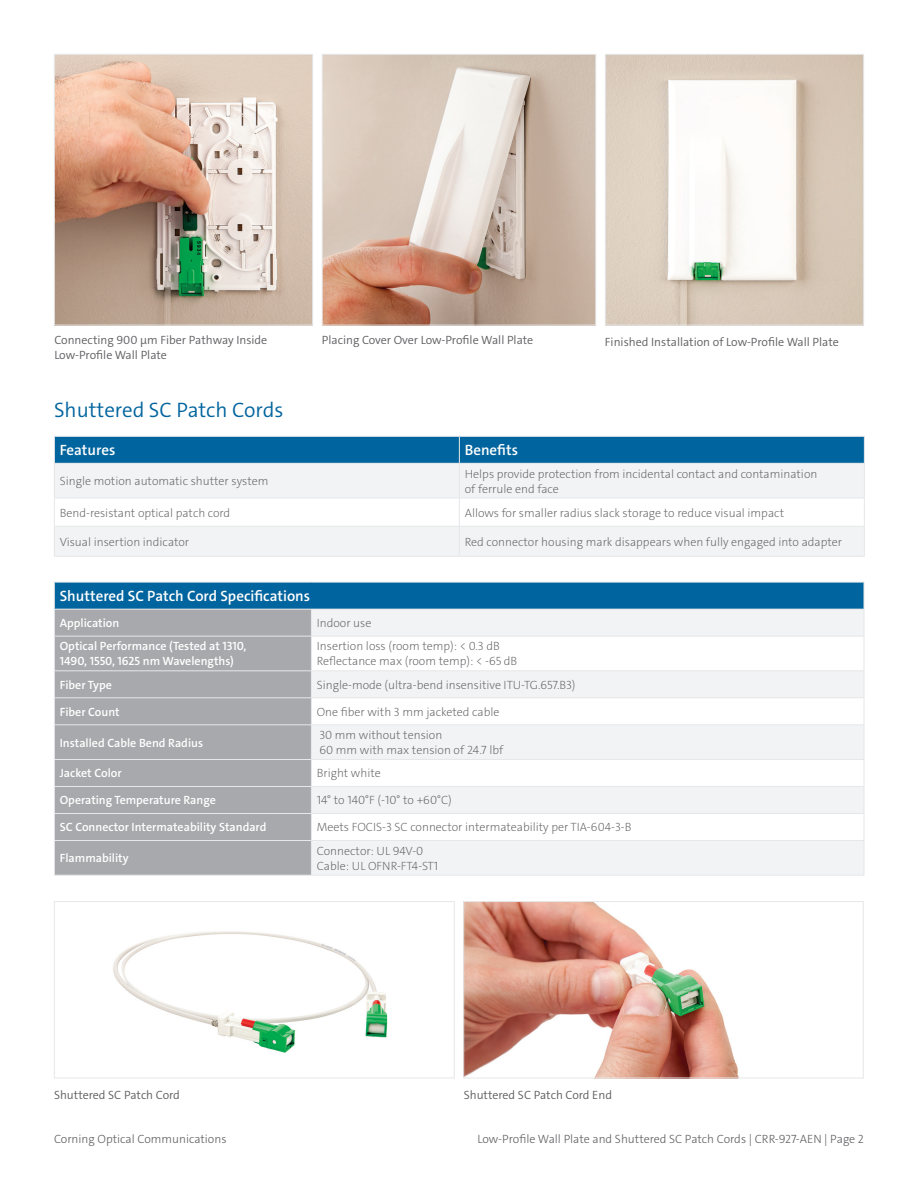
<style>
.page{position:relative;width:918px;height:1188px;background:#fff}
.page>*{position:absolute;margin:0;border:0;box-sizing:border-box;transform-origin:0 0}
.Table_Header{font:300 21px "The Sans E4 s";color:#00649e}
.Table_Header-2{font:600 15px "The Sans E4 s";color:#fff}
.Table_Body_XLight{font:200 12px/15px "The Sans E4 s";color:#5f5f62}
.Table_Subhead{font:600 12px/15px "The Sans E4 s";color:#fff}
.t1{font:300 12px/15px "The Sans E4 s";color:#5f5f62}
.t2{font:300 12px "The Sans E4 s";color:#5f5f62}
</style>
<div class="page">
<img style="left:56px;top:56px;width:255px;height:267px">
<div style="left:54px;top:54px;width:259px;height:271px;border:1px solid #e6e7e9"></div>
<img style="left:324px;top:56px;width:270px;height:267px">
<div style="left:322px;top:54px;width:274px;height:271px;border:1px solid #e6e7e9"></div>
<img style="left:607px;top:56px;width:255px;height:267px">
<div style="left:605px;top:54px;width:259px;height:271px;border:1px solid #e6e7e9"></div>
<img style="left:113px;top:931px;width:275px;height:122px">
<div style="left:54px;top:901px;width:401px;height:177px;border:1px solid #e6e7e9"></div>
<img style="left:465px;top:903px;width:274px;height:173px">
<div style="left:463px;top:901px;width:401px;height:177px;border:1px solid #e6e7e9"></div>
<svg style="left:55px;top:464px;width:809px;height:92px;fill:#f2f3f4"></svg>
<svg style="left:54px;top:436px;width:811px;height:27px;background:#0969a1"></svg>
<hr style="left:54px;top:463px;width:405px;height:1px;background:#e6e7e9">
<hr style="left:54px;top:464px;width:1px;height:34px;background:#e6e7e9">
<hr style="left:459px;top:463px;width:406px;height:1px;background:#e6e7e9">
<hr style="left:459px;top:464px;width:1px;height:34px;background:#e6e7e9">
<hr style="left:864px;top:464px;width:1px;height:34px;background:#e6e7e9">
<hr style="left:54px;top:498px;width:405px;height:1px;background:#e6e7e9">
<hr style="left:459px;top:498px;width:406px;height:1px;background:#e6e7e9">
<hr style="left:54px;top:526px;width:405px;height:1px;background:#e6e7e9">
<svg style="left:54px;top:499px;width:1px;height:57px"></svg>
<hr style="left:459px;top:526px;width:406px;height:1px;background:#e6e7e9">
<svg style="left:459px;top:499px;width:1px;height:57px"></svg>
<svg style="left:864px;top:499px;width:1px;height:57px"></svg>
<hr style="left:54px;top:556px;width:405px;height:1px;background:#e6e7e9">
<hr style="left:459px;top:556px;width:406px;height:1px;background:#e6e7e9">
<div style="left:54px;top:582px;width:810px;height:27px;background:#00649e"></div>
<div style="left:55px;top:610px;width:256px;height:265px;background:#a8a9ad"></div>
<svg style="left:312px;top:610px;width:552px;height:265px;fill:#f2f3f4"></svg>
<hr style="left:54px;top:582px;width:257px;height:1px;background:#e6e7e9">
<hr style="left:311px;top:582px;width:553px;height:1px;background:#e6e7e9">
<hr style="left:54px;top:609px;width:257px;height:1px;background:#e6e7e9">
<svg style="left:54px;top:583px;width:1px;height:53px"></svg>
<hr style="left:311px;top:609px;width:553px;height:1px;background:#e6e7e9">
<svg style="left:311px;top:610px;width:1px;height:26px"></svg>
<svg style="left:864px;top:583px;width:1px;height:53px"></svg>
<hr style="left:54px;top:636px;width:257px;height:1px;background:#e6e7e9">
<hr style="left:54px;top:637px;width:1px;height:33px;background:#e6e7e9">
<hr style="left:311px;top:636px;width:553px;height:1px;background:#e6e7e9">
<hr style="left:311px;top:637px;width:1px;height:33px;background:#e6e7e9">
<hr style="left:864px;top:637px;width:1px;height:33px;background:#e6e7e9">
<hr style="left:54px;top:670px;width:257px;height:1px;background:#e6e7e9">
<hr style="left:311px;top:670px;width:553px;height:1px;background:#e6e7e9">
<hr style="left:54px;top:697px;width:257px;height:1px;background:#e6e7e9">
<svg style="left:54px;top:671px;width:1px;height:53px"></svg>
<hr style="left:311px;top:697px;width:553px;height:1px;background:#e6e7e9">
<svg style="left:311px;top:671px;width:1px;height:53px"></svg>
<svg style="left:864px;top:671px;width:1px;height:53px"></svg>
<hr style="left:54px;top:724px;width:257px;height:1px;background:#e6e7e9">
<hr style="left:54px;top:725px;width:1px;height:34px;background:#e6e7e9">
<hr style="left:311px;top:724px;width:553px;height:1px;background:#e6e7e9">
<hr style="left:311px;top:725px;width:1px;height:34px;background:#e6e7e9">
<hr style="left:864px;top:725px;width:1px;height:34px;background:#e6e7e9">
<hr style="left:54px;top:759px;width:257px;height:1px;background:#e6e7e9">
<hr style="left:311px;top:759px;width:553px;height:1px;background:#e6e7e9">
<hr style="left:54px;top:786px;width:257px;height:1px;background:#e6e7e9">
<hr style="left:311px;top:786px;width:553px;height:1px;background:#e6e7e9">
<hr style="left:54px;top:813px;width:257px;height:1px;background:#e6e7e9">
<svg style="left:54px;top:760px;width:1px;height:80px"></svg>
<hr style="left:311px;top:813px;width:553px;height:1px;background:#e6e7e9">
<svg style="left:311px;top:760px;width:1px;height:80px"></svg>
<svg style="left:864px;top:760px;width:1px;height:80px"></svg>
<hr style="left:54px;top:840px;width:257px;height:1px;background:#e6e7e9">
<hr style="left:54px;top:841px;width:1px;height:34px;background:#e6e7e9">
<hr style="left:311px;top:840px;width:553px;height:1px;background:#e6e7e9">
<hr style="left:311px;top:841px;width:1px;height:34px;background:#e6e7e9">
<hr style="left:864px;top:841px;width:1px;height:34px;background:#e6e7e9">
<hr style="left:54px;top:875px;width:257px;height:1px;background:#e6e7e9">
<hr style="left:311px;top:875px;width:553px;height:1px;background:#e6e7e9">
<p class="t1" style="left:54px;top:333px;width:214px">Connecting 900 µm Fiber Pathway Inside<br>Low-Profile Wall Plate</p>
<p class="t1" style="left:322px;top:333px;width:213px">Placing Cover Over Low-Profile Wall Plate</p>
<p class="t1" style="left:605px;top:334px;width:235px">Finished Installation of Low-Profile Wall Plate</p>
<p class="Table_Header" style="left:54px;top:396px;width:231px">Shuttered SC Patch Cords</p>
<p class="Table_Header-2" style="left:60px;top:441px;width:57px">Features</p>
<p class="Table_Header-2" style="left:465px;top:441px;width:55px">Benefits</p>
<p class="Table_Body_XLight" style="left:60px;top:474px;width:210px">Single motion automatic shutter system</p>
<p class="Table_Body_XLight" style="left:465px;top:466px;width:354px">Helps provide protection from incidental contact and contamination of ferrule end face</p>
<p class="Table_Body_XLight" style="left:60px;top:505px;width:172px">Bend-resistant optical patch cord</p>
<p class="Table_Body_XLight" style="left:465px;top:505px;width:321px">Allows for smaller radius slack storage to reduce visual impact</p>
<p class="Table_Body_XLight" style="left:60px;top:534px;width:131px">Visual insertion indicator</p>
<p class="Table_Body_XLight" style="left:465px;top:534px;width:379px">Red connector housing mark disappears when fully engaged into adapter</p>
<p class="Table_Header-2" style="left:60px;top:586px;width:252px">Shuttered SC Patch Cord Specifications</p>
<p class="Table_Subhead" style="left:60px;top:616px;width:61px">Application</p>
<p class="Table_Body_XLight" style="left:317px;top:616px;width:56px">Indoor use</p>
<p class="Table_Subhead" style="left:60px;top:639px;width:188px">Optical Performance (Tested at 1310,<br>1490, 1550, 1625 nm Wavelengths)</p>
<p class="Table_Body_XLight" style="left:317px;top:639px;width:184px">Insertion loss (room temp): &lt; 0.3 dB</p>
<p class="Table_Body_XLight" style="left:317px;top:654px;width:202px">Reflectance max (room temp): &lt; -65 dB</p>
<p class="Table_Subhead" style="left:60px;top:677px;width:54px">Fiber Type</p>
<p class="Table_Body_XLight" style="left:317px;top:677px;width:260px">Single-mode (ultra-bend insensitive ITU-TG.657.B3)</p>
<p class="Table_Subhead" style="left:60px;top:704px;width:61px">Fiber Count</p>
<p class="Table_Body_XLight" style="left:317px;top:704px;width:184px">One fiber with 3 mm jacketed cable</p>
<p class="Table_Subhead" style="left:60px;top:735px;width:145px">Installed Cable Bend Radius</p>
<p class="Table_Body_XLight" style="left:319px;top:728px;width:124px">30 mm without tension</p>
<p class="Table_Body_XLight" style="left:319px;top:743px;width:185px">60 mm with max tension of 24.7 lbf</p>
<p class="Table_Subhead" style="left:60px;top:766px;width:63px">Jacket Color</p>
<p class="Table_Body_XLight" style="left:317px;top:766px;width:66px">Bright white</p>
<p class="Table_Subhead" style="left:60px;top:793px;width:158px">Operating Temperature Range</p>
<p class="Table_Body_XLight" style="left:317px;top:793px;width:137px">14° to 140°F (-10° to +60°C)</p>
<p class="Table_Subhead" style="left:60px;top:820px;width:208px">SC Connector Intermateability Standard</p>
<p class="Table_Body_XLight" style="left:317px;top:820px;width:316px">Meets FOCIS-3 SC connector intermateability per TIA-604-3-B</p>
<p class="Table_Subhead" style="left:60px;top:851px;width:70px">Flammability</p>
<p class="Table_Body_XLight" style="left:317px;top:843px;width:108px">Connector: UL 94V-0</p>
<p class="Table_Body_XLight" style="left:317px;top:858px;width:123px">Cable: UL OFNR-FT4-ST1</p>
<p class="t1" style="left:54px;top:1087px;width:127px">Shuttered SC Patch Cord</p>
<p class="t1" style="left:464px;top:1087px;width:150px">Shuttered SC Patch Cord End</p>
<p class="t2" style="left:54px;top:1131px;width:174px">Corning Optical Communications</p>
<p class="t2" style="left:478px;top:1131px;width:388px">Low-Profile Wall Plate and Shuttered SC Patch Cords | CRR-927-AEN | Page 2</p>
</div>
